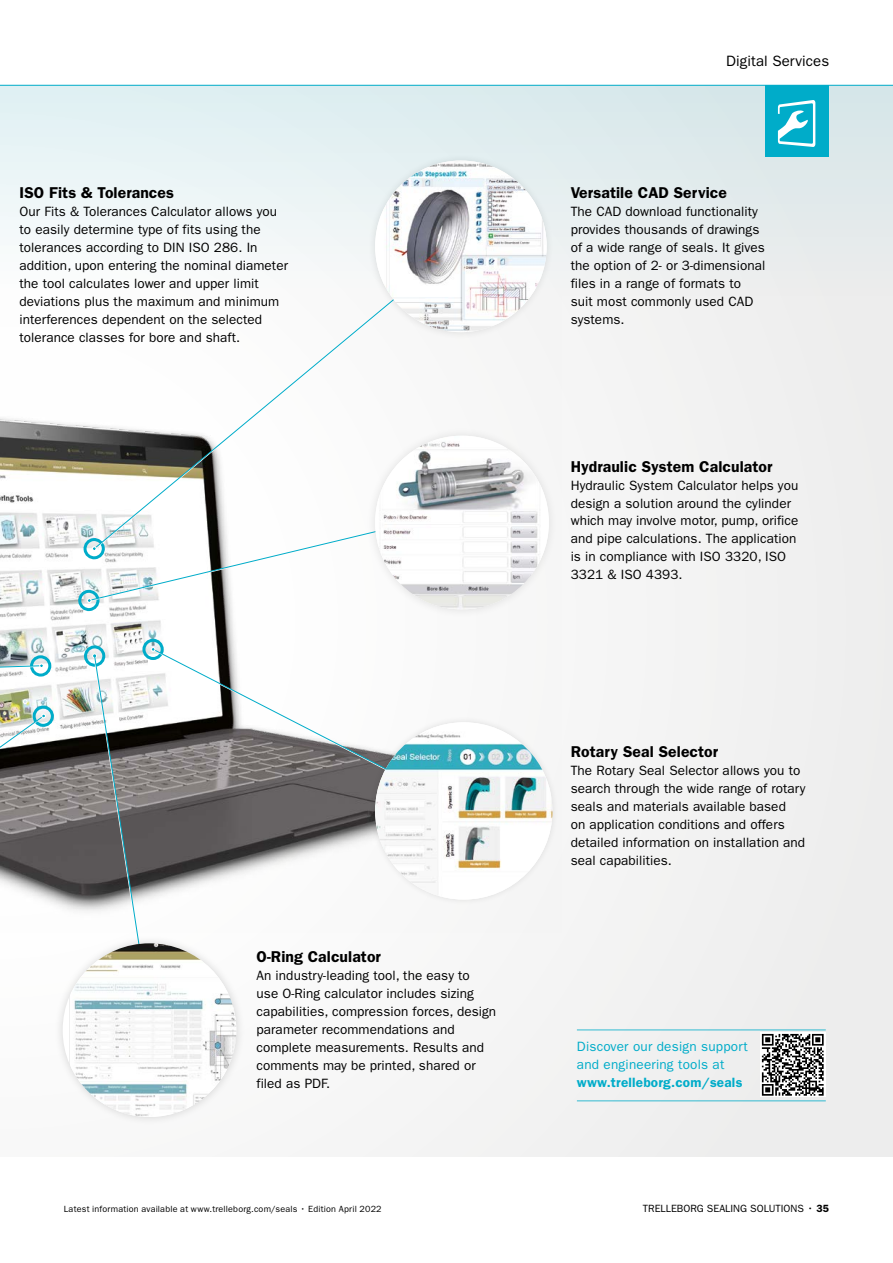
<style>
.page{position:relative;width:893px;height:1263px;background:#fff}
.page>*{position:absolute;margin:0;border:0;box-sizing:border-box;transform-origin:0 0}
.t1{font:600 15.75px "ITC Franklin Gothic Std";letter-spacing:.005em;color:#000}
.t2{font:15px "ITC Franklin Gothic Std";letter-spacing:.005em;color:#000}
.t3{font:13.5px/18px "ITC Franklin Gothic Std";letter-spacing:.005em;color:#000}
.t4{font:13.5px/18px "ITC Franklin Gothic Std";letter-spacing:.015em;color:#00acc9}
.t5{font:600 13.5px "ITC Franklin Gothic Std";letter-spacing:.015em;color:#00acc9}
.t6{font:10.5px "ITC Franklin Gothic Std";color:#000}
.t7{font:9px "ITC Franklin Gothic Std";letter-spacing:.02em;color:#000}
.s1{font-weight:600}
</style>
<div class="page">
<div style="left:0;top:85px;width:893px;height:1072px;background:#f2f2f2"></div>
<div style="left:0;top:85px;width:893px;height:214px;background:linear-gradient(to bottom,#daebee,#f6f5f5)"></div>
<img style="left:0;top:297px;width:562px;height:636px">
<hr style="left:0;top:85px;width:893px;height:1px;background:#00acc9">
<div style="left:142px;top:639px;width:22px;height:21px;border:3px solid #00acc9;border-radius:50%"></div>
<div style="left:30px;top:655px;width:22px;height:22px;border:3px solid #00acc9;border-radius:50%"></div>
<svg style="left:93px;top:296px;width:305px;height:212px"></svg>
<svg style="left:78px;top:508px;width:288px;height:105px"></svg>
<svg style="left:0;top:663px;width:44px;height:19px"></svg>
<svg style="left:83px;top:645px;width:57px;height:289px"></svg>
<div style="left:32px;top:705px;width:22px;height:22px;border:3px solid #00acc9;border-radius:50%"></div>
<svg style="left:0;top:714px;width:46px;height:238px"></svg>
<svg style="left:23px;top:699px;width:4px;height:5px"></svg>
<div style="left:366px;top:427px;width:192px;height:191px;background:#f7f7f6"></div>
<img style="left:375px;top:436px;width:174px;height:173px;border-radius:85px">
<svg style="left:152px;top:648px;width:314px;height:163px"></svg>
<div style="left:369px;top:716px;width:190px;height:190px;background:#f6f6f6"></div>
<img style="left:375px;top:722px;width:177px;height:177px;border-radius:89px">
<svg style="left:151px;top:647px;width:243px;height:127px"></svg>
<div style="left:368px;top:153px;width:186px;height:187px;background:#000;opacity:.1"></div>
<img style="left:375px;top:161px;width:172px;height:171px;border-radius:86px">
<div style="left:54px;top:934px;width:191px;height:192px;background:#000;opacity:.15"></div>
<img style="left:63px;top:943px;width:173px;height:174px;border-radius:87px">
<hr style="left:577px;top:1030px;width:249px;height:1px;background:#00acc9">
<hr style="left:577px;top:1100px;width:249px;height:1px;background:#00acc9">
<svg style="left:760px;top:1032px;width:65px;height:65px"></svg>
<svg style="left:762px;top:1034px;width:62px;height:62px"></svg>
<div style="left:765px;top:85px;width:64px;height:71px;background:#00acc9"></div>
<svg style="left:778px;top:100px;width:37px;height:47px"></svg>
<p class="t1" style="left:20px;top:183px;width:156px">ISO Fits &amp; Tolerances</p>
<p class="t3" style="left:20px;top:202px;width:270px">Our Fits &amp; Tolerances Calculator allows you to easily determine type of fits using the tolerances according to DIN ISO 286. In addition, upon entering the nominal diameter the tool calculates lower and upper limit deviations plus the maximum and minimum interferences dependent on the selected tolerance classes for bore and shaft.</p>
<p class="t1" style="left:257px;top:947px;width:126px">O-Ring Calculator</p>
<p class="t3" style="left:257px;top:966px;width:241px">An industry-leading tool, the easy to<br>use O-Ring calculator includes sizing capabilities, compression forces, design parameter recommendations and complete measurements. Results and comments may be printed, shared or filed as PDF.</p>
<p class="t2" style="left:726px;top:52px;width:105px">Digital Services</p>
<p class="t1" style="left:571px;top:183px;width:158px">Versatile CAD Service</p>
<p class="t3" style="left:571px;top:202px;width:196px">The CAD download functionality provides thousands of drawings of a wide range of seals. It gives the option of 2- or 3-dimensional files in a range of formats to suit most commonly used CAD systems.</p>
<p class="t1" style="left:571px;top:457px;width:203px">Hydraulic System Calculator</p>
<p class="t3" style="left:571px;top:476px;width:229px">Hydraulic System Calculator helps you design a solution around the cylinder which may involve motor, pump, orifice and pipe calculations. The application is in compliance with ISO 3320, ISO 3321 &amp; ISO 4393.</p>
<p class="t1" style="left:571px;top:742px;width:149px">Rotary Seal Selector</p>
<p class="t3" style="left:571px;top:762px;width:236px">The Rotary Seal Selector allows you to search through the wide range of rotary seals and materials available based<br>on application conditions and offers detailed information on installation and seal capabilities.</p>
<p class="t4" style="left:577px;top:1037px;width:172px">Discover our design support and engineering tools at</p>
<p class="t5" style="left:577px;top:1074px;width:167px">www.trelleborg.com/seals</p>
<p class="t7" style="left:64px;top:1204px;width:319px">Latest information available at www.trelleborg.com/seals • Edition April 2022</p>
<p class="t6" style="left:643px;top:1202px;width:188px">TRELLEBORG SEALING SOLUTIONS • <span class="s1">35</span></p>
</div>
